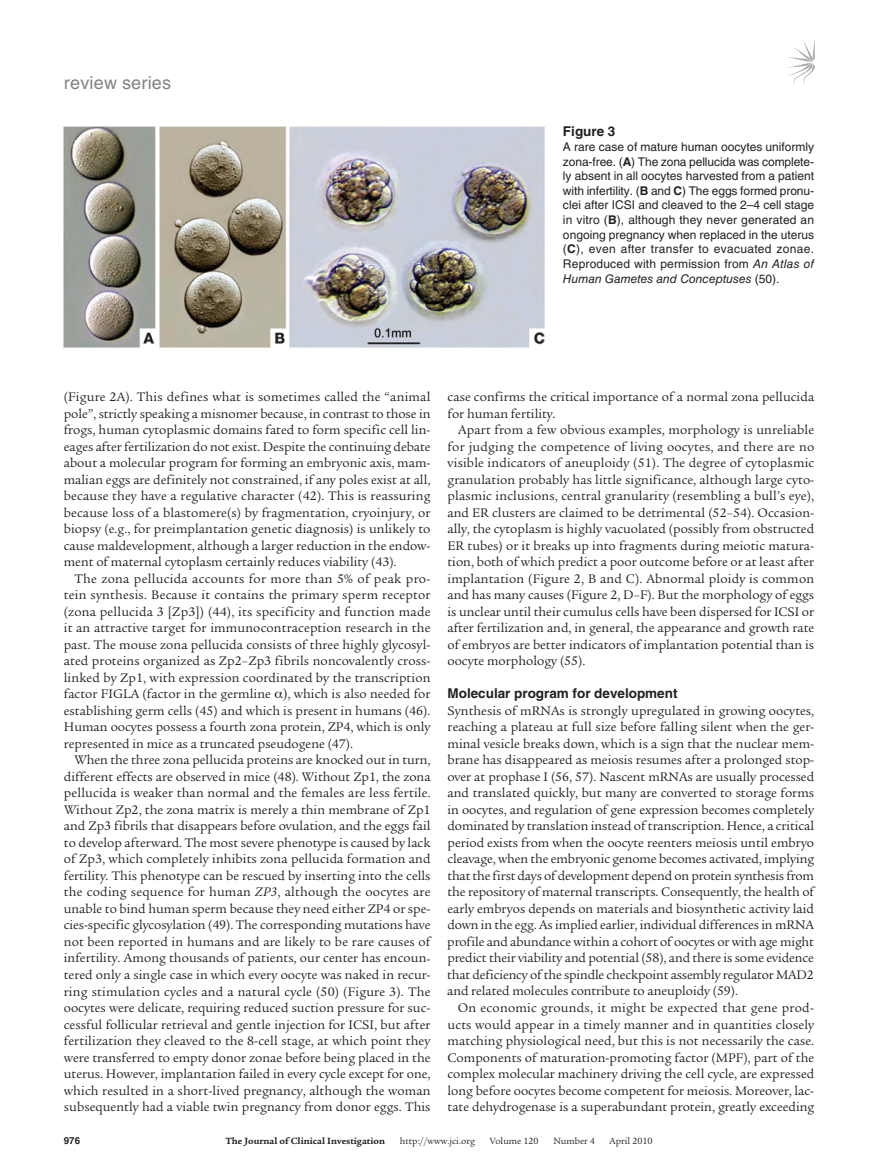
<style>
.page{position:relative;width:878px;height:1174px;background:#fff}
.page>*{position:absolute;margin:0;border:0;box-sizing:border-box;transform-origin:0 0}
.t1{font:18px "Helvetica LT Std";letter-spacing:.01em;color:#808285}
.t2{font:13.5px/16.5px "Legacy Serif Std";color:#231f20;text-align:justify}
.t3{font:700 13.5px "Helvetica LT Std";color:#231f20}
.t4{font:12px/14.7px "Helvetica LT Std";letter-spacing:.015em;color:#231f20;text-align:justify}
.t5{font:9.75px "Legacy Serif Std";color:#231f20}
.t6{font:700 9.75px "Legacy Serif Std";color:#231f20}
.t7{font:700 9.75px "Helvetica LT Std";color:#231f20}
.s1{font-weight:700}
.s2{font-style:italic}
</style>
<div class="page">
<svg style="left:788px;top:41px;width:26px;height:43px"></svg>
<img style="left:63px;top:126px;width:482px;height:222px">
<h1 class="t1" style="left:64px;top:72px;width:109px">review series</h1>
<p class="t3" style="left:563px;top:123px;width:54px">Figure 3</p>
<p class="t4" style="left:563px;top:139px;width:253px">A rare case of mature human oocytes uniformly zona-free. (<span class="s1">A</span>) The zona pellucida was complete&shy;ly absent in all oocytes harvested from a patient with infertility. (<span class="s1">B</span> and <span class="s1">C</span>) The eggs formed pronu&shy;clei after ICSI and cleaved to the 2–4 cell stage in vitro (<span class="s1">B</span>), although they never generated an ongoing pregnancy when replaced in the uterus (<span class="s1">C</span>), even after transfer to evacuated zonae.<br>Reproduced with permission from <span class="s2">An Atlas of Human Gametes and Conceptuses</span> (50).</p>
<p class="t2" style="left:64px;top:389px;width:368px">(Figure 2A). This defines what is sometimes called the “animal pole”, strictly speaking a misnomer because, in contrast to those in frogs, human cytoplasmic domains fated to form specific cell lin&shy;eages after fertilization do not exist. Despite the continuing debate about a molecular program for forming an embryonic axis, mam&shy;malian eggs are definitely not constrained, if any poles exist at all, because they have a regulative character (42). This is reassuring because loss of a blastomere(s) by fragmentation, cryoinjury, or biopsy (e.g., for preimplantation genetic diagnosis) is unlikely to cause maldevelopment, although a larger reduction in the endow&shy;ment of maternal cytoplasm certainly reduces viability (43).</p>
<p class="t2" style="left:64px;top:570px;width:368px;text-indent:11px">The zona pellucida accounts for more than 5% of peak pro&shy;tein synthesis. Because it contains the primary sperm receptor (zona pellucida 3 [Zp3]) (44), its specificity and function made it an attractive target for immunocontraception research in the past. The mouse zona pellucida consists of three highly glycosyl&shy;ated proteins organized as Zp2–Zp3 fibrils noncovalently cross&shy;linked by Zp1, with expression coordinated by the transcription factor FIGLA (factor in the germline , which is also needed for establishing germ cells (45) and which is present in humans (46).<br>Human oocytes possess a fourth zona protein, ZP4, which is only represented in mice as a truncated pseudogene (47).</p>
<p class="t2" style="left:64px;top:752px;width:368px;text-indent:11px">When the three zona pellucida proteins are knocked out in turn, different effects are observed in mice (48). Without Zp1, the zona pellucida is weaker than normal and the females are less fertile.<br>Without Zp2, the zona matrix is merely a thin membrane of Zp1 and Zp3 fibrils that disappears before ovulation, and the eggs fail to develop afterward. The most severe phenotype is caused by lack of Zp3, which completely inhibits zona pellucida formation and fertility. This phenotype can be rescued by inserting into the cells the coding sequence for human <span class="s2">ZP3</span>, although the oocytes are unable to bind human sperm because they need either ZP4 or spe&shy;cies-specific glycosylation (49). The corresponding mutations have not been reported in humans and are likely to be rare causes of infertility. Among thousands of patients, our center has encoun&shy;tered only a single case in which every oocyte was naked in recur&shy;ring stimulation cycles and a natural cycle (50) (Figure 3). The oocytes were delicate, requiring reduced suction pressure for suc&shy;cessful follicular retrieval and gentle injection for ICSI, but after fertilization they cleaved to the 8-cell stage, at which point they were transferred to empty donor zonae before being placed in the uterus. However, implantation failed in every cycle except for one, which resulted in a short-lived pregnancy, although the woman subsequently had a viable twin pregnancy from donor eggs. This</p>
<p class="t2" style="left:447px;top:389px;width:368px">case confirms the critical importance of a normal zona pellucida for human fertility.</p>
<p class="t2" style="left:447px;top:422px;width:368px;text-indent:11px">Apart from a few obvious examples, morphology is unreliable for judging the competence of living oocytes, and there are no visible indicators of aneuploidy (51). The degree of cytoplasmic granulation probably has little significance, although large cyto&shy;plasmic inclusions, central granularity (resembling a bull’s eye), and ER clusters are claimed to be detrimental (52–54). Occasion&shy;ally, the cytoplasm is highly vacuolated (possibly from obstructed ER tubes) or it breaks up into fragments during meiotic matura&shy;tion, both of which predict a poor outcome before or at least after implantation (Figure 2, B and C). Abnormal ploidy is common and has many causes (Figure 2, D–F). But the morphology of eggs is unclear until their cumulus cells have been dispersed for ICSI or after fertilization and, in general, the appearance and growth rate of embryos are better indicators of implantation potential than is oocyte morphology (55).</p>
<p class="t3" style="left:447px;top:685px;width:231px">Molecular program for development</p>
<p class="t2" style="left:447px;top:702px;width:368px">Synthesis of mRNAs is strongly upregulated in growing oocytes, reaching a plateau at full size before falling silent when the ger&shy;minal vesicle breaks down, which is a sign that the nuclear mem&shy;brane has disappeared as meiosis resumes after a prolonged stop&shy;over at prophase I (56, 57). Nascent mRNAs are usually processed and translated quickly, but many are converted to storage forms in oocytes, and regulation of gene expression becomes completely dominated by translation instead of transcription. Hence, a critical period exists from when the oocyte reenters meiosis until embryo cleavage, when the embryonic genome becomes activated, implying that the first days of development depend on protein synthesis from the repository of maternal transcripts. Consequently, the health of early embryos depends on materials and biosynthetic activity laid down in the egg. As implied earlier, individual differences in mRNA profile and abundance within a cohort of oocytes or with age might predict their viability and potential (58), and there is some evidence that deficiency of the spindle checkpoint assembly regulator MAD2 and related molecules contribute to aneuploidy (59).</p>
<p class="t2" style="left:447px;top:999px;width:368px;text-indent:10px">On economic grounds, it might be expected that gene prod&shy;ucts would appear in a timely manner and in quantities closely matching physiological need, but this is not necessarily the case.<br>Components of maturation-promoting factor (MPF), part of the complex molecular machinery driving the cell cycle, are expressed long before oocytes become competent for meiosis. Moreover, lac&shy;tate dehydrogenase is a superabundant protein, greatly exceeding</p>
<p class="t7" style="left:64px;top:1134px;width:18px">976</p>
<p class="t6" style="left:225px;top:1135px;width:161px">The Journal of Clinical Investigation</p>
<p class="t5" style="left:400px;top:1135px;width:77px">http://www.jci.org</p>
<p class="t5" style="left:489px;top:1135px;width:50px">Volume 120</p>
<p class="t5" style="left:553px;top:1135px;width:43px">Number 4</p>
<p class="t5" style="left:609px;top:1135px;width:44px">April 2010</p>
</div>
